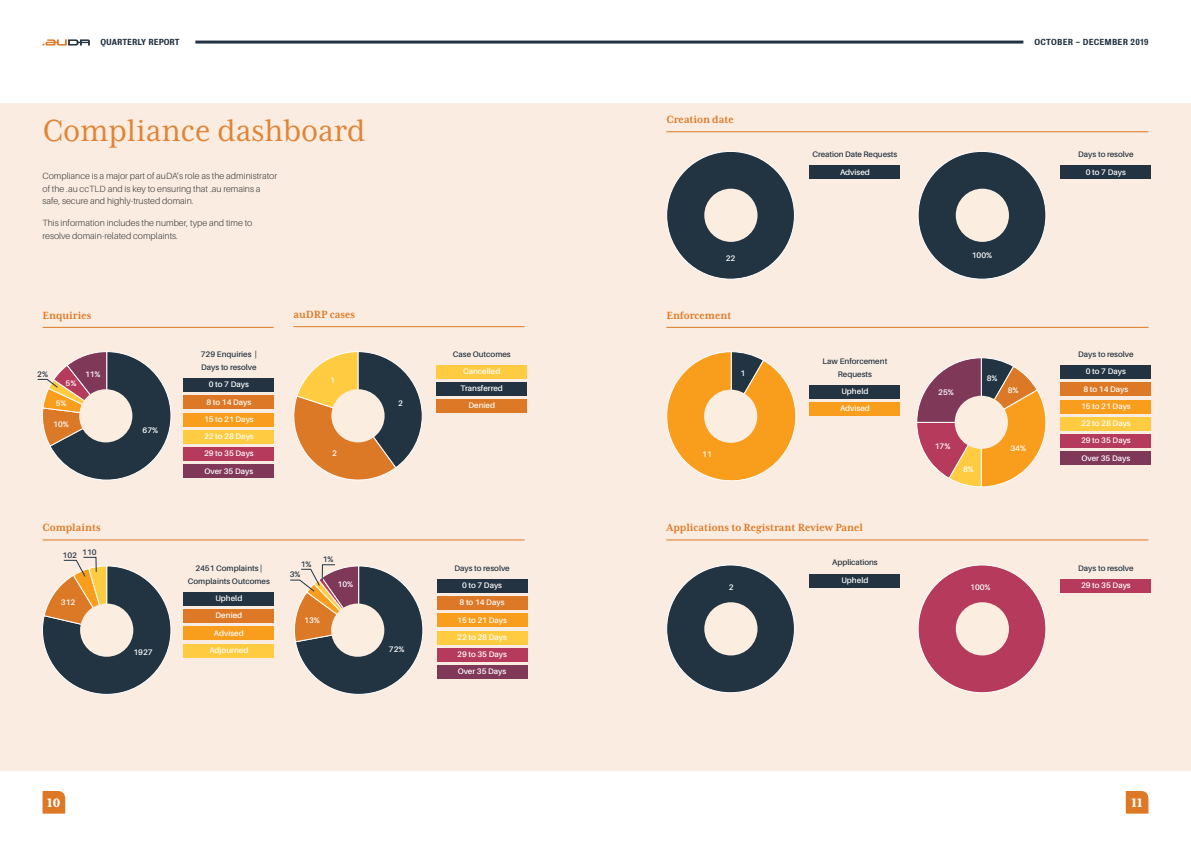
<style>
.page{position:relative;width:1191px;height:842px;background:#fff}
.page>*{position:absolute;margin:0;border:0;box-sizing:border-box;transform-origin:0 0}
.t1{font:35px "Mrs Eaves XL Serif Nar OT";color:#e08436}
.t2{font:800 14px "Mrs Eaves XL Serif Nar OT";color:#fff}
.t3{font:700 12px "Mrs Eaves XL Serif Nar OT";color:#dd7926}
.t4{font:300 9px/13px "Aileron";color:#414042}
.t5{font:600 8px/17.3px "Aileron";color:#fff;text-align:center}
.t6{font:600 8px/13px "Aileron";color:#233342;text-align:center}
.t7{font:500 8px "Bureau Grot";letter-spacing:.02em;color:#233342}
.t8{font:500 8px "Bureau Grot";color:#233342}
</style>
<div class="page">
<div style="left:0;top:103px;width:1191px;height:667px;background:#faece0"></div>
<hr style="left:195px;top:41px;width:828px;height:3px;background:#233342">
<svg style="left:43px;top:39px;width:47px;height:7px"></svg>
<svg style="left:43px;top:791px;width:22px;height:23px"></svg>
<svg style="left:1125px;top:791px;width:23px;height:23px"></svg>
<hr style="left:43px;top:327px;width:231px;height:1px;background:#dd7926">
<hr style="left:43px;top:540px;width:481px;height:1px;background:#dd7926">
<hr style="left:293px;top:326px;width:231px;height:1px;background:#dd7926">
<div style="left:183px;top:378px;width:91px;height:14px;background:#233342"></div>
<div style="left:183px;top:395px;width:91px;height:14px;background:#dd7926"></div>
<div style="left:183px;top:413px;width:91px;height:13px;background:#f99d1c"></div>
<div style="left:183px;top:430px;width:91px;height:14px;background:#ffcc41"></div>
<div style="left:183px;top:447px;width:91px;height:14px;background:#b53a5b"></div>
<div style="left:183px;top:464px;width:91px;height:14px;background:#803859"></div>
<div style="left:437px;top:579px;width:90px;height:14px;background:#233342"></div>
<div style="left:437px;top:596px;width:90px;height:14px;background:#dd7926"></div>
<div style="left:437px;top:614px;width:90px;height:13px;background:#f99d1c"></div>
<div style="left:437px;top:631px;width:90px;height:13px;background:#ffcc41"></div>
<div style="left:437px;top:648px;width:90px;height:14px;background:#b53a5b"></div>
<div style="left:437px;top:665px;width:90px;height:14px;background:#803859"></div>
<div style="left:183px;top:592px;width:91px;height:14px;background:#233342"></div>
<div style="left:183px;top:609px;width:91px;height:14px;background:#dd7926"></div>
<div style="left:183px;top:627px;width:91px;height:13px;background:#f99d1c"></div>
<div style="left:183px;top:644px;width:91px;height:13px;background:#ffcc41"></div>
<div style="left:436px;top:365px;width:91px;height:13px;background:#ffcc41"></div>
<div style="left:436px;top:382px;width:91px;height:14px;background:#233342"></div>
<div style="left:436px;top:399px;width:91px;height:14px;background:#dd7926"></div>
<svg style="left:293px;top:351px;width:130px;height:130px"></svg>
<div style="left:331px;top:389px;width:53px;height:53px;background:#fbede0;border-radius:50%"></div>
<svg style="left:42px;top:557px;width:129px;height:138px"></svg>
<svg style="left:37px;top:351px;width:134px;height:130px"></svg>
<svg style="left:290px;top:564px;width:133px;height:131px"></svg>
<svg style="left:666px;top:351px;width:130px;height:130px"></svg>
<div style="left:704px;top:390px;width:53px;height:53px;background:#fbede0;border-radius:50%"></div>
<hr style="left:666px;top:131px;width:482px;height:1px;background:#dd7926">
<hr style="left:666px;top:540px;width:482px;height:1px;background:#dd7926">
<hr style="left:666px;top:327px;width:482px;height:1px;background:#dd7926">
<div style="left:1060px;top:365px;width:91px;height:14px;background:#233342"></div>
<div style="left:1060px;top:382px;width:91px;height:14px;background:#dd7926"></div>
<div style="left:1060px;top:400px;width:91px;height:13px;background:#f99d1c"></div>
<div style="left:1060px;top:417px;width:91px;height:14px;background:#ffcc41"></div>
<div style="left:1060px;top:434px;width:91px;height:14px;background:#b53a5b"></div>
<div style="left:1060px;top:451px;width:91px;height:14px;background:#803859"></div>
<div style="left:1060px;top:166px;width:91px;height:13px;background:#233342"></div>
<div style="left:1060px;top:579px;width:91px;height:14px;background:#b53a5b"></div>
<div style="left:809px;top:166px;width:91px;height:13px;background:#233342"></div>
<div style="left:809px;top:574px;width:91px;height:13px;background:#233342"></div>
<div style="left:809px;top:385px;width:91px;height:14px;background:#233342"></div>
<div style="left:809px;top:402px;width:91px;height:14px;background:#f99d1c"></div>
<div style="left:666px;top:151px;width:128px;height:128px;background:#223442;border-radius:50%"></div>
<div style="left:704px;top:189px;width:53px;height:53px;background:#fbede0;border-radius:50%"></div>
<div style="left:666px;top:565px;width:128px;height:128px;background:#223442;border-radius:50%"></div>
<div style="left:704px;top:602px;width:53px;height:53px;background:#fbede0;border-radius:50%"></div>
<div style="left:918px;top:151px;width:128px;height:128px;background:#223442;border-radius:50%"></div>
<div style="left:955px;top:189px;width:54px;height:53px;background:#fbede0;border-radius:50%"></div>
<div style="left:918px;top:565px;width:128px;height:128px;background:#b53a5b;border-radius:50%"></div>
<div style="left:955px;top:602px;width:54px;height:53px;background:#fbede0;border-radius:50%"></div>
<svg style="left:916px;top:357px;width:131px;height:130px"></svg>
<div style="left:954px;top:396px;width:54px;height:53px;background:#fbede0;border-radius:50%"></div>
<p class="t8" style="left:100px;top:38px;width:81px">QUARTERLY REPORT</p>
<p class="t7" style="left:1034px;top:38px;width:115px">OCTOBER - DECEMBER 2019</p>
<h1 class="t1" style="left:43px;top:113px;width:324px">Compliance dashboard</h1>
<p class="t4" style="left:43px;top:169px;width:236px">Compliance is a major part of auDA’s role as the administrator of the .au ccTLD and is key to ensuring that .au remains a safe, secure and highly-trusted domain.</p>
<p class="t4" style="left:43px;top:216px;width:211px">This information includes the number, type and time to resolve domain-related complaints.</p>
<h3 class="t3" style="left:666px;top:113px;width:69px">Creation date</h3>
<p class="t6" style="left:812px;top:148px;width:86px">Creation Date Requests</p>
<p class="t5" style="left:840px;top:163px;width:31px">Advised</p>
<p class="t6" style="left:1078px;top:148px;width:57px">Days to resolve</p>
<p class="t5" style="left:1085px;top:163px;width:42px">0 to 7 Days</p>
<p class="t5" style="left:725px;top:250px;width:11px">22</p>
<p class="t5" style="left:971px;top:247px;width:22px">100%</p>
<h3 class="t3" style="left:43px;top:309px;width:50px">Enquiries</h3>
<h3 class="t3" style="left:293px;top:308px;width:63px">auDRP cases</h3>
<h3 class="t3" style="left:666px;top:309px;width:66px">Enforcement</h3>
<p class="t6" style="left:201px;top:348px;width:58px;text-align:left">729 Enquiries |<br>Days to resolve</p>
<p class="t5" style="left:204px;top:376px;width:51px">0 to 7 Days<br>8 to 14 Days<br>15 to 21 Days<br>22 to 28 Days<br>29 to 35 Days<br>Over 35 Days</p>
<p class="t6" style="left:37px;top:368px;width:12px">2%</p>
<p class="t5" style="left:85px;top:365px;width:17px">11%</p>
<p class="t5" style="left:66px;top:375px;width:12px">5%</p>
<p class="t5" style="left:330px;top:372px;width:6px">1</p>
<p class="t5" style="left:56px;top:395px;width:12px">5%</p>
<p class="t5" style="left:53px;top:416px;width:17px">10%</p>
<p class="t5" style="left:143px;top:421px;width:17px">67%</p>
<p class="t5" style="left:332px;top:444px;width:6px">2</p>
<p class="t5" style="left:398px;top:394px;width:6px">2</p>
<p class="t6" style="left:453px;top:347px;width:59px">Case Outcomes</p>
<p class="t5" style="left:460px;top:362px;width:44px">Cancelled<br>Transferred<br>Denied</p>
<p class="t5" style="left:702px;top:445px;width:11px">11</p>
<p class="t5" style="left:740px;top:365px;width:6px">1</p>
<p class="t6" style="left:822px;top:354px;width:66px">Law Enforcement<br>Requests</p>
<p class="t5" style="left:840px;top:383px;width:31px;text-align:left">Upheld<br>Advised</p>
<p class="t5" style="left:938px;top:384px;width:17px">25%</p>
<p class="t5" style="left:986px;top:370px;width:12px">8%</p>
<p class="t5" style="left:1007px;top:382px;width:12px">8%</p>
<p class="t5" style="left:934px;top:438px;width:17px">17%</p>
<p class="t5" style="left:963px;top:460px;width:12px">8%</p>
<p class="t5" style="left:1010px;top:439px;width:17px">34%</p>
<p class="t6" style="left:1078px;top:348px;width:57px">Days to resolve</p>
<p class="t5" style="left:1081px;top:363px;width:51px">0 to 7 Days<br>8 to 14 Days<br>15 to 21 Days<br>22 to 28 Days<br>29 to 35 Days<br>Over 35 Days</p>
<h3 class="t3" style="left:43px;top:522px;width:60px">Complaints</h3>
<h3 class="t3" style="left:666px;top:522px;width:198px">Applications to Registrant Review Panel</h3>
<p class="t6" style="left:63px;top:547px;width:36px">102 110</p>
<p class="t5" style="left:61px;top:593px;width:16px">312</p>
<p class="t5" style="left:133px;top:644px;width:21px">1927</p>
<p class="t6" style="left:188px;top:562px;width:83px">2451 Complaints |<br>Complaints Outcomes</p>
<p class="t5" style="left:209px;top:590px;width:41px">Upheld<br>Denied<br>Advised<br>Adjourned</p>
<p class="t6" style="left:301px;top:557px;width:12px">1%</p>
<p class="t6" style="left:290px;top:568px;width:12px">3%</p>
<p class="t6" style="left:323px;top:553px;width:12px">1%</p>
<p class="t5" style="left:337px;top:575px;width:17px">10%</p>
<p class="t5" style="left:304px;top:611px;width:17px">13%</p>
<p class="t5" style="left:389px;top:641px;width:17px">72%</p>
<p class="t6" style="left:454px;top:562px;width:57px">Days to resolve</p>
<p class="t5" style="left:457px;top:577px;width:51px">0 to 7 Days<br>8 to 14 Days<br>15 to 21 Days<br>22 to 28 Days<br>29 to 35 Days<br>Over 35 Days</p>
<p class="t6" style="left:832px;top:556px;width:47px">Applications</p>
<p class="t5" style="left:841px;top:571px;width:29px">Upheld</p>
<p class="t5" style="left:729px;top:579px;width:6px">2</p>
<p class="t5" style="left:970px;top:579px;width:22px">100%</p>
<p class="t6" style="left:1078px;top:562px;width:57px">Days to resolve</p>
<p class="t5" style="left:1081px;top:577px;width:51px">29 to 35 Days</p>
<h2 class="t2" style="left:47px;top:795px;width:15px">10</h2>
<h2 class="t2" style="left:1131px;top:795px;width:13px">11</h2>
</div>
